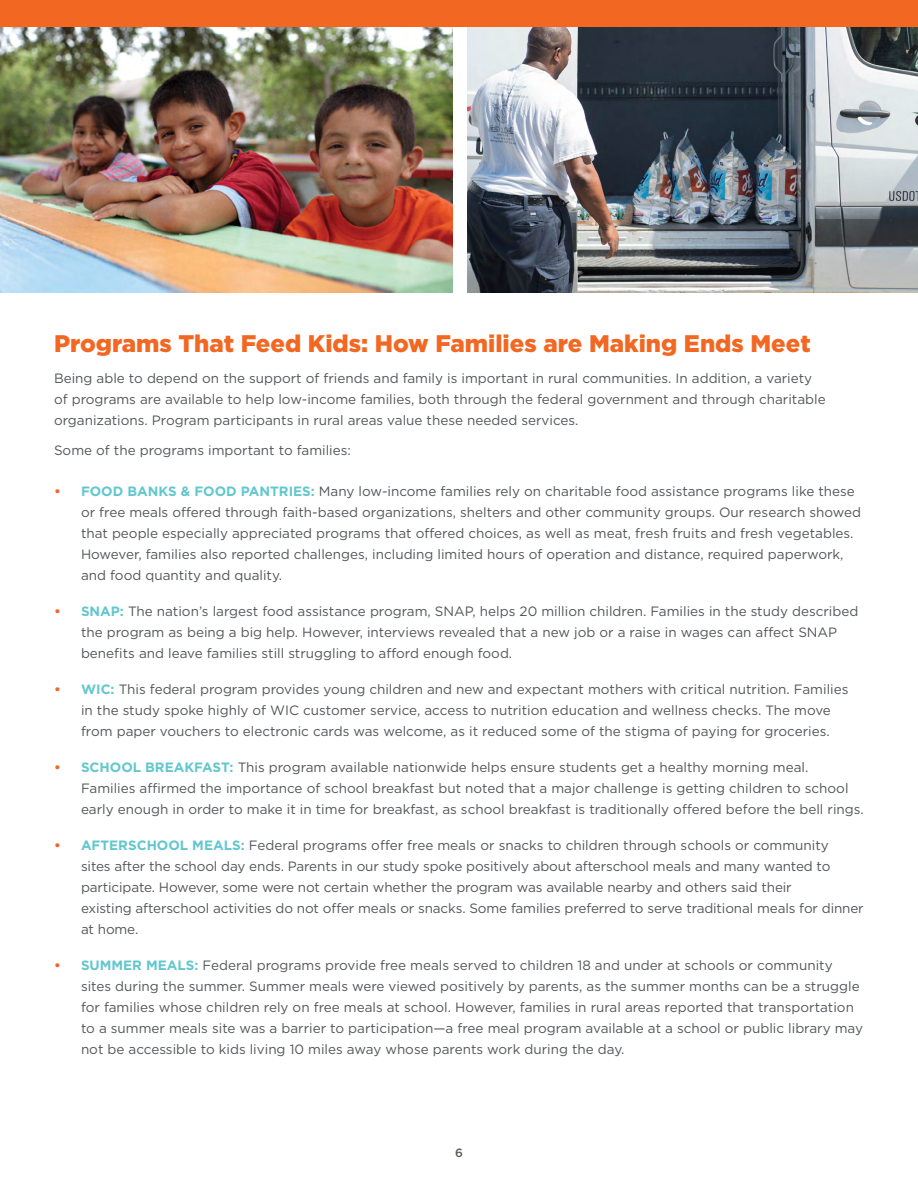
<style>
.page{position:relative;width:918px;height:1188px;background:#fff}
.page>*{position:absolute;margin:0;border:0;box-sizing:border-box;transform-origin:0 0}
.t1{font:900 24px "Gotham";color:#f26722}
.t2{font:13.5px/21px "Gotham";color:#535559}
.t3{font:500 12px "Gotham";color:#625c57}
.s1{font-weight:700;color:#f26722}
.s2{font-weight:700;color:#62c7cd}
</style>
<div class="page">
<div style="left:0;top:0;width:918px;height:27px;background:#f26722"></div>
<img style="left:467px;top:27px;width:451px;height:266px">
<img style="left:0;top:27px;width:452px;height:266px">
<h1 class="t1" style="left:54px;top:327px;width:758px">Programs That Feed Kids: How Families are Making Ends Meet</h1>
<p class="t2" style="left:54px;top:367px;width:773px">Being able to depend on the support of friends and family is important in rural communities. In addition, a variety of programs are available to help low-income families, both through the federal government and through charitable organizations. Program participants in rural areas value these needed services.</p>
<p class="t2" style="left:54px;top:440px;width:299px">Some of the programs important to families:</p>
<p class="t2" style="left:81px;top:480px;width:782px;text-indent:-27px"><span class="s1">•</span> <span class="s2">FOOD BANKS &amp; FOOD PANTRIES:</span> Many low-income families rely on charitable food assistance programs like these or free meals offered through faith-based organizations, shelters and other community groups. Our research showed that people especially appreciated programs that offered choices, as well as meat, fresh fruits and fresh vegetables.<br>However, families also reported challenges, including limited hours of operation and distance, required paperwork, and food quantity and quality.</p>
<p class="t2" style="left:81px;top:600px;width:779px;text-indent:-27px"><span class="s1">•</span> <span class="s2">SNAP:</span> The nation’s largest food assistance program, SNAP, helps 20 million children. Families in the study described the program as being a big help. However, interviews revealed that a new job or a raise in wages can affect SNAP benefits and leave families still struggling to afford enough food.</p>
<p class="t2" style="left:81px;top:678px;width:769px;text-indent:-27px"><span class="s1">•</span> <span class="s2">WIC:</span> This federal program provides young children and new and expectant mothers with critical nutrition. Families in the study spoke highly of WIC customer service, access to nutrition education and wellness checks. The move from paper vouchers to electronic cards was welcome, as it reduced some of the stigma of paying for groceries.</p>
<p class="t2" style="left:81px;top:756px;width:784px;text-indent:-27px"><span class="s1">•</span> <span class="s2">SCHOOL BREAKFAST:</span> This program available nationwide helps ensure students get a healthy morning meal.<br>Families affirmed the importance of school breakfast but noted that a major challenge is getting children to school early enough in order to make it in time for breakfast, as school breakfast is traditionally offered before the bell rings.</p>
<p class="t2" style="left:81px;top:834px;width:784px;text-indent:-27px"><span class="s1">•</span> <span class="s2">AFTERSCHOOL MEALS:</span> Federal programs offer free meals or snacks to children through schools or community<br>sites after the school day ends. Parents in our study spoke positively about afterschool meals and many wanted to participate. However, some were not certain whether the program was available nearby and others said their<br>existing afterschool activities do not offer meals or snacks. Some families preferred to serve traditional meals for dinner at home.</p>
<p class="t2" style="left:81px;top:954px;width:784px;text-indent:-27px"><span class="s1">•</span> <span class="s2">SUMMER MEALS:</span> Federal programs provide free meals served to children 18 and under at schools or community sites during the summer. Summer meals were viewed positively by parents, as the summer months can be a struggle for families whose children rely on free meals at school. However, families in rural areas reported that transportation to a summer meals site was a barrier to participation—a free meal program available at a school or public library may not be accessible to kids living 10 miles away whose parents work during the day.</p>
<p class="t3" style="left:455px;top:1144px;width:9px">6</p>
</div>
